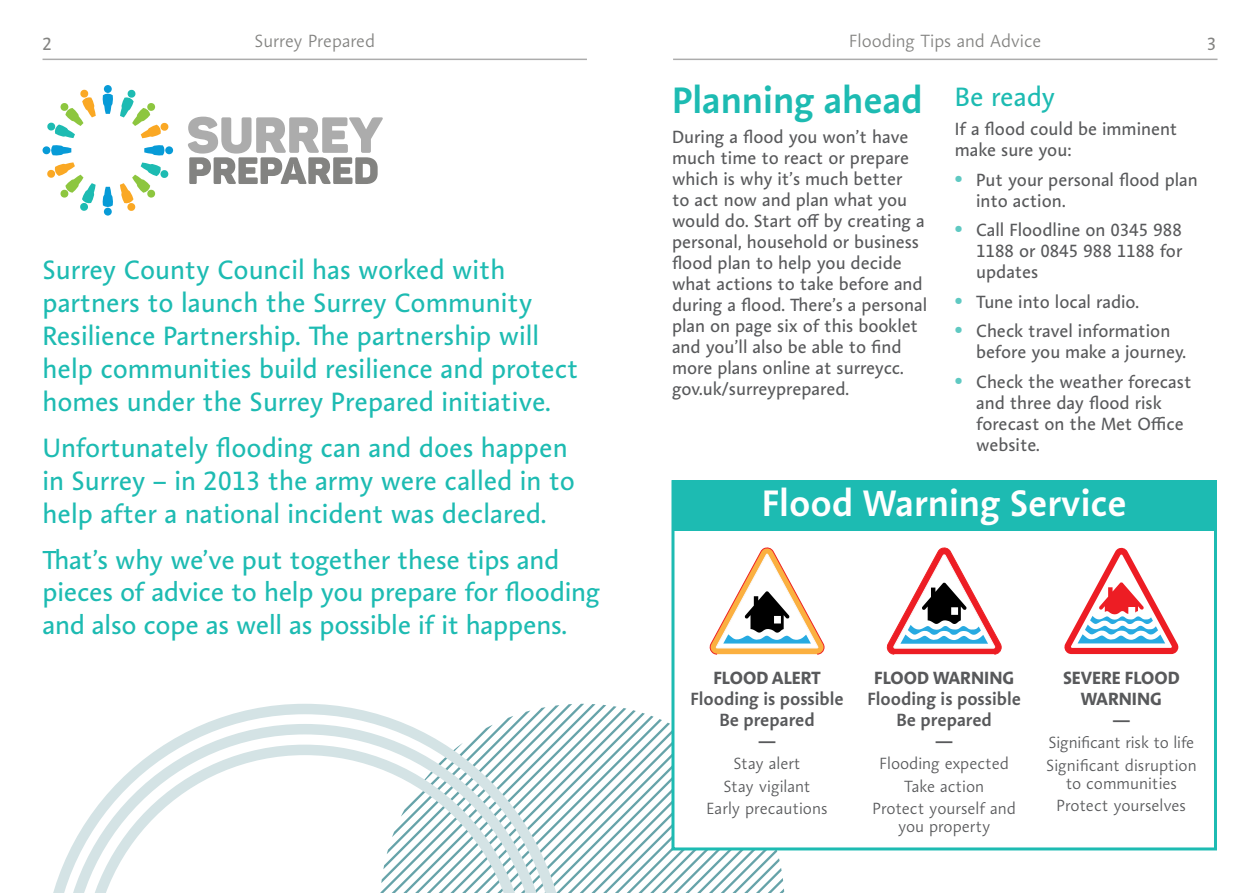
<style>
.page{position:relative;width:1259px;height:893px;background:#fff}
.page>*{position:absolute;margin:0;border:0;box-sizing:border-box;transform-origin:0 0}
.t1{font:600 37.5px "Aroma No 2 LT Pro";color:#fff}
.t2{font:600 37.5px "Aroma No 2 LT Pro";color:#1dbbb2}
.t3{font:27px/33px "Aroma No 2 LT Pro";color:#1dbbb2}
.t4{font:26.4px/33px "Aroma No 2 LT Pro";letter-spacing:-.01em;color:#1dbbb2}
.t5{font:18px/21px "Aroma No 2 LT Pro";color:#58595b}
.t6{font:600 18px/21px "Aroma No 2 LT Pro";color:#58595b;text-align:center}
.t7{font:700 18px/21px "Aroma No 2 LT Pro";color:#58595b;text-align:center}
.t8{font:300 18px "Aroma No 2 LT Pro";color:#838381}
.t9{font:18px "Aroma No 2 LT Pro";color:#838381}
.t10{font:300 16.5px/22.2px "Aroma No 2 LT Pro";color:#58595b;text-align:center}
.s1{font-weight:700;font-size:21px;color:#5fc9c2}
</style>
<div class="page">
<hr style="left:43px;top:59px;width:544px;height:1px;background:#acacac">
<hr style="left:673px;top:59px;width:544px;height:1px;background:#acacac">
<svg style="left:567px;top:704px;width:217px;height:189px"></svg>
<div style="left:671px;top:480px;width:546px;height:370px;background:#fff;border:3px solid #1dbbb2"></div>
<svg style="left:188px;top:117px;width:195px;height:67px"></svg>
<svg style="left:102px;top:94px;width:11px;height:20px"></svg>
<div style="left:104px;top:85px;width:8px;height:8px;background:#079bd7;border-radius:50%"></div>
<svg style="left:102px;top:187px;width:11px;height:20px"></svg>
<div style="left:104px;top:208px;width:8px;height:8px;background:#079bd7;border-radius:50%"></div>
<svg style="left:51px;top:145px;width:20px;height:11px"></svg>
<div style="left:43px;top:146px;width:7px;height:8px;background:#079bd7;border-radius:50%"></div>
<svg style="left:144px;top:145px;width:20px;height:11px"></svg>
<div style="left:165px;top:146px;width:8px;height:8px;background:#079bd7;border-radius:50%"></div>
<svg style="left:47px;top:162px;width:49px;height:49px"></svg>
<svg style="left:120px;top:89px;width:49px;height:49px"></svg>
<svg style="left:120px;top:162px;width:49px;height:49px"></svg>
<svg style="left:47px;top:89px;width:49px;height:49px"></svg>
<svg style="left:886px;top:547px;width:115px;height:107px"></svg>
<svg style="left:709px;top:547px;width:115px;height:107px"></svg>
<div style="left:672px;top:480px;width:544px;height:51px;background:#1dbbb2"></div>
<svg style="left:53px;top:704px;width:514px;height:189px"></svg>
<svg style="left:1064px;top:547px;width:114px;height:107px"></svg>
<p class="t9" style="left:43px;top:32px;width:11px">2</p>
<p class="t8" style="left:254px;top:30px;width:122px">Surrey Prepared</p>
<p class="t8" style="left:849px;top:30px;width:194px">Flooding Tips and Advice</p>
<p class="t9" style="left:1207px;top:32px;width:11px">3</p>
<h1 class="t2" style="left:672px;top:76px;width:252px">Planning ahead</h1>
<p class="t5" style="left:672px;top:126px;width:257px">During a flood you won’t have much time to react or prepare which is why it’s much better<br>to act now and plan what you would do. Start off by creating a personal, household or business flood plan to help you decide what actions to take before and during a flood. There’s a personal plan on page six of this booklet and you’ll also be able to find more plans online at surreycc. gov.uk/surreyprepared.</p>
<h2 class="t3" style="left:955px;top:79px;width:102px">Be ready</h2>
<p class="t5" style="left:955px;top:118px;width:224px">If a flood could be imminent make sure you:</p>
<p class="t5" style="left:976px;top:168px;width:223px;text-indent:-21px"><span class="s1">•</span> Put your personal flood plan into action.</p>
<p class="t5" style="left:976px;top:219px;width:208px;text-align:justify;text-indent:-21px"><span class="s1">•</span> Call Floodline on 0345 988<br>1188 or 0845 988 1188 for updates</p>
<p class="t5" style="left:955px;top:290px;width:186px"><span class="s1">•</span> Tune into local radio.</p>
<p class="t5" style="left:976px;top:320px;width:212px;text-indent:-21px"><span class="s1">•</span> Check travel information before you make a journey.</p>
<p class="t5" style="left:976px;top:370px;width:217px;text-indent:-21px"><span class="s1">•</span> Check the weather forecast and three day flood risk forecast on the Met Office website.</p>
<h2 class="t3" style="left:43px;top:253px;width:537px">Surrey County Council has worked with partners to launch the Surrey Community Resilience Partnership. The partnership will help communities build resilience and protect homes under the Surrey Prepared initiative.</h2>
<h2 class="t3" style="left:43px;top:430px;width:534px">Unfortunately flooding can and does happen in Surrey – in 2013 the army were called in to help after a national incident was declared.</h2>
<h3 class="t4" style="left:43px;top:542px;width:559px">That’s why we’ve put together these tips and pieces of advice to help you prepare for flooding and also cope as well as possible if it happens.</h3>
<h1 class="t1" style="left:762px;top:479px;width:366px">Flood Warning Service</h1>
<p class="t7" style="left:713px;top:667px;width:109px">FLOOD ALERT</p>
<p class="t6" style="left:690px;top:688px;width:155px">Flooding is possible<br>Be prepared<br>—</p>
<p class="t10" style="left:706px;top:752px;width:122px">Stay alert<br>Stay vigilant<br>Early precautions</p>
<p class="t7" style="left:874px;top:667px;width:141px">FLOOD WARNING</p>
<p class="t6" style="left:867px;top:688px;width:155px">Flooding is possible<br>Be prepared<br>—</p>
<p class="t10" style="left:872px;top:752px;width:145px">Flooding expected<br>Take action<br>Protect yourself and</p>
<p class="t10" style="left:898px;top:815px;width:94px">you property</p>
<p class="t7" style="left:1063px;top:667px;width:118px">SEVERE FLOOD<br>WARNING</p>
<p class="t6" style="left:1112px;top:709px;width:19px">—</p>
<p class="t10" style="left:1046px;top:731px;width:152px;text-align:left">Significant risk to life<br>Significant disruption</p>
<p class="t10" style="left:1056px;top:772px;width:131px">to communities<br>Protect yourselves</p>
</div>
